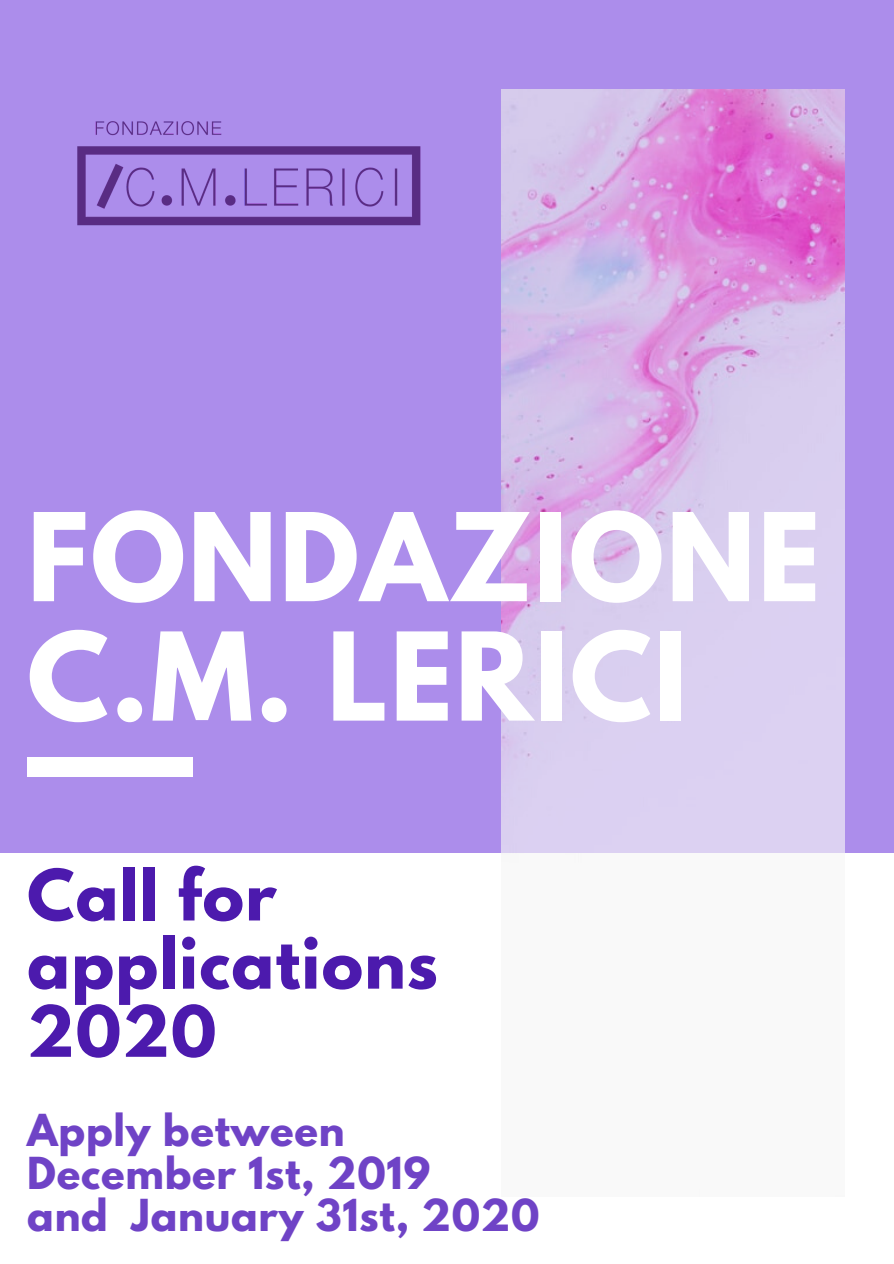
<style>
.page{position:relative;width:894px;height:1264px;background:#fff}
.page>*{position:absolute;margin:0;border:0;box-sizing:border-box;transform-origin:0 0}
.t1{font:700 108.15px/119.4px "League Spartan";letter-spacing:.02em;color:#fff}
.t2{font:700 62.55px/68.1px "League Spartan";letter-spacing:.02em;color:#4c1aad}
.t3{font:700 39px/42.6px "League Spartan";letter-spacing:.02em;color:#6f43c6}
</style>
<div class="page">
<div style="left:0;top:0;width:893px;height:852px;background:#ac8deb"></div>
<img style="left:502px;top:89px;width:342px;height:764px">
<div style="left:27px;top:757px;width:166px;height:19px;background:#fff"></div>
<img style="left:77px;top:121px;width:344px;height:105px">
<h1 class="t1" style="left:27px;top:511px;width:794px">FONDAZIONE<br>C.M. LERICI</h1>
<h2 class="t2" style="left:27px;top:869px;width:412px">Call for applications<br>2020</h2>
<p class="t3" style="left:27px;top:1114px;width:513px">Apply between<br>December 1st, 2019<br>and January 31st, 2020</p>
</div>
